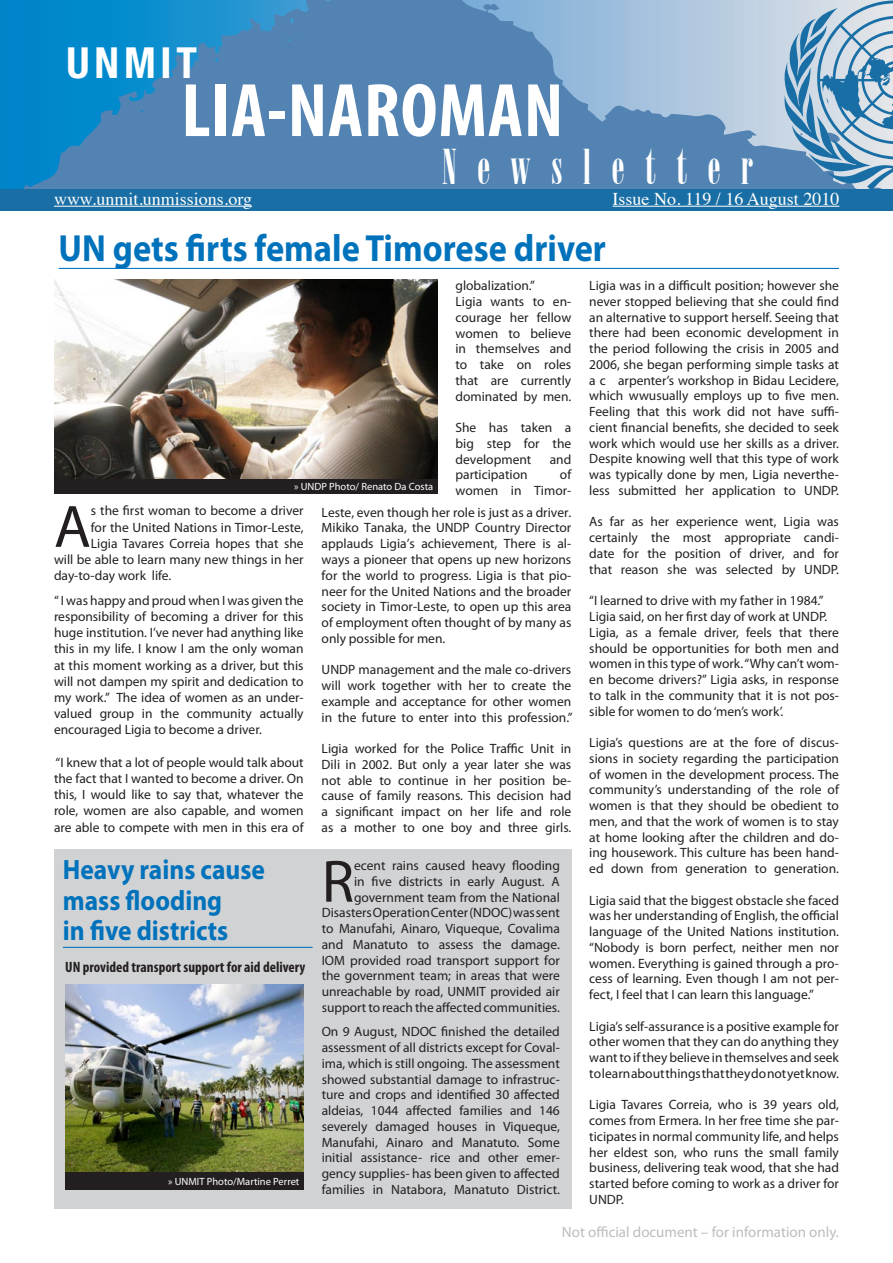
<style>
.page{position:relative;width:893px;height:1263px;background:#fff}
.page>*{position:absolute;margin:0;border:0;box-sizing:border-box;transform-origin:0 0}
.t1{font:700 condensed 76.5px "Myriad Pro";letter-spacing:.01em;color:#fff}
.t2{font:60.3px "Myriad Pro";color:#231f20}
.t3{font:48px "Onyx";letter-spacing:.43em;color:#fff}
.t4{font:700 condensed 42.9px "Helvetica Neue LT Std";letter-spacing:.115em;color:#fff}
.t5{font:700 37.95px "Myriad Pro";color:#0072bc;scale:.91 1}
.t6{font:700 28.05px/30.6px "Myriad Pro";color:#0072bc;scale:.91 1}
.t7{font:18px "Times";color:#fff}
.t8{font:700 condensed 15px "Myriad Pro";color:#231f20}
.t9{font:15px "Myriad Pro";color:#bcbdc0}
.t10{font:13.5px/15.8px "Myriad Pro";color:#231f20;text-align:justify}
.t11{font:10.5px "Myriad Pro";color:#fff}
</style>
<div class="page">
<svg style="left:0;top:0;width:784px;height:189px;background:#5591bf"></svg>
<div style="left:0;top:189px;width:893px;height:21px;background:#196fa5"></div>
<hr style="left:54px;top:206px;width:198px;height:1px;background:#fff">
<hr style="left:612px;top:206px;width:227px;height:1px;background:#fff">
<svg style="left:784px;top:0;width:109px;height:189px;background:#8ab0cb"></svg>
<hr style="left:59px;top:268px;width:780px;height:1px;background:#0072bc">
<img style="left:54px;top:280px;width:383px;height:199px">
<div style="left:54px;top:479px;width:384px;height:14px;background:#231f20"></div>
<div style="left:54px;top:849px;width:517px;height:360px;background:#d1d2d4"></div>
<img style="left:65px;top:984px;width:239px;height:188px">
<hr style="left:63px;top:947px;width:250px;height:1px;background:#0072bc">
<div style="left:65px;top:1172px;width:239px;height:17px;background:#231f20"></div>
<h3 class="t4" style="left:67px;top:37px;width:132px">UNMIT</h3>
<h1 class="t1" style="left:181px;top:63px;width:383px">LIA-NAROMAN</h1>
<h3 class="t3" style="left:442px;top:139px;width:312px">Newsletter</h3>
<h3 class="t7" style="left:54px;top:182px;width:200px">www.unmit.unmissions.org</h3>
<h3 class="t7" style="left:612px;top:182px;width:228px">Issue No. 119 / 16 August 2010</h3>
<h3 class="t5" style="left:59px;top:224px;width:603px">UN gets firts female Timorese driver</h3>
<p class="t11" style="left:294px;top:480px;width:141px">» UNDP Photo/ Renato Da Costa</p>
<p class="t10" style="left:455px;top:278px;width:117px;text-align:left">globalization.”<br>Ligia wants to en&shy;courage her fellow women to believe in themselves and to take on roles that are currently dominated by men.</p>
<p class="t10" style="left:455px;top:420px;width:117px">She has taken a big step for the development</p>
<p class="t10" style="left:550px;top:451px;width:23px">and</p>
<p class="t10" style="left:455px;top:467px;width:117px;text-align:right">of<br>women in Timor-</p>
<p class="t10" style="left:455px;top:467px;width:74px">participation</p>
<h2 class="t2" style="left:54px;top:489px;width:38px">A</h2>
<p class="t10" style="left:91px;top:503px;width:214px">s the first woman to become a driver</p>
<p class="t10" style="left:91px;top:519px;width:214px">for the United Nations in Timor-Leste,</p>
<p class="t10" style="left:91px;top:535px;width:214px">Ligia Tavares Correia hopes that she</p>
<p class="t10" style="left:54px;top:551px;width:251px">will be able to learn many new things in her</p>
<p class="t10" style="left:54px;top:567px;width:119px">day-to-day work life.</p>
<p class="t10" style="left:54px;top:592px;width:251px;line-height:16.2px">“ I was happy and proud when I was given the responsibility of becoming a driver for this huge institution. I’ve never had anything like this in my life. I know I am the only woman at this moment working as a driver, but this will not dampen my spirit and dedication to my work.” The idea of women as an under&shy;valued group in the community actually encouraged Ligia to become a driver.</p>
<p class="t10" style="left:54px;top:754px;width:251px;line-height:16.2px">“I knew that a lot of people would talk about the fact that I wanted to become a driver. On this, I would like to say that, whatever the role, women are also capable, and women are able to compete with men in this era of</p>
<p class="t10" style="left:322px;top:504px;width:251px">Leste, even though her role is just as a driver.<br>Mikiko Tanaka, the UNDP Country Director applauds Ligia’s achievement, There is al&shy;ways a pioneer that opens up new horizons for the world to progress. Ligia is that pio&shy;neer for the United Nations and the broader society in Timor-Leste, to open up this area of employment often thought of by many as only possible for men.</p>
<p class="t10" style="left:322px;top:662px;width:252px">UNDP management and the male co-drivers will work together with her to create the example and acceptance for other women in the future to enter into this profession.”</p>
<p class="t10" style="left:322px;top:740px;width:251px">Ligia worked for the Police Traffic Unit in Dili in 2002. But only a year later she was not able to continue in her position be&shy;cause of family reasons. This decision had a significant impact on her life and role as a mother to one boy and three girls.</p>
<h3 class="t6" style="left:63px;top:853px;width:224px">Heavy rains cause mass flooding<br>in five districts</h3>
<h2 class="t2" style="left:322px;top:844px;width:34px">R</h2>
<p class="t10" style="left:322px;top:857px;width:240px;text-align:right">ecent rains caused heavy flooding<br>in five districts in early August. A government team from the National Disasters Operation Center (NDOC) was sent to Manufahi, Ainaro, Viqueque, Covalima and Manatuto to assess the damage.<br>IOM provided road transport support for the government team; in areas that were unreachable by road, UNMIT provided air support to reach the affected communities.</p>
<p class="t10" style="left:322px;top:1024px;width:240px">On 9 August, NDOC finished the detailed assessment of all districts except for Coval&shy;ima, which is still ongoing. The assessment showed substantial damage to infrastruc&shy;ture and crops and identified 30 affected aldeias, 1044 affected families and 146 severely damaged houses in Viqueque, Manufahi, Ainaro and Manatuto. Some initial assistance- rice and other emer&shy;gency supplies- has been given to affected families in Natabora, Manatuto District.</p>
<p class="t8" style="left:65px;top:957px;width:242px">UN provided transport support for aid delivery</p>
<p class="t11" style="left:168px;top:1175px;width:133px">» UNMIT Photo/Martine Perret</p>
<p class="t11" style="left:168px;top:1176px;width:133px">» UNMIT Photo/Martine Perret</p>
<p class="t10" style="left:589px;top:277px;width:251px">Ligia was in a difficult position; however she never stopped believing that she could find an alternative to support herself. Seeing that there had been economic development in the period following the crisis in 2005 and 2006, she began performing simple tasks at a c arpenter’s workshop in Bidau Lecidere, which wwusually employs up to five men.<br>Feeling that this work did not have suffi&shy;cient financial benefits, she decided to seek work which would use her skills as a driver.<br>Despite knowing well that this type of work was typically done by men, Ligia neverthe&shy;less submitted her application to UNDP.</p>
<p class="t10" style="left:589px;top:514px;width:251px">As far as her experience went, Ligia was certainly the most appropriate candi&shy;date for the position of driver, and for that reason she was selected by UNDP.</p>
<p class="t10" style="left:589px;top:593px;width:251px;text-align:left">“I learned to drive with my father in 1984.” Ligia said, on her first day of work at UNDP.<br>Ligia, as a female driver, feels that there should be opportunities for both men and women in this type of work. “Why can’t wom&shy;en become drivers?” Ligia asks, in response to talk in the community that it is not pos&shy;sible for women to do ‘men’s work’.</p>
<p class="t10" style="left:589px;top:734px;width:251px">Ligia’s questions are at the fore of discus&shy;sions in society regarding the participation of women in the development process. The community’s understanding of the role of women is that they should be obedient to men, and that the work of women is to stay at home looking after the children and do&shy;ing housework. This culture has been hand&shy;ed down from generation to generation.</p>
<p class="t10" style="left:589px;top:892px;width:251px">Ligia said that the biggest obstacle she faced was her understanding of English, the official language of the United Nations institution. “Nobody is born perfect, neither men nor women. Everything is gained through a pro&shy;cess of learning. Even though I am not per&shy;fect, I feel that I can learn this language.”</p>
<p class="t10" style="left:589px;top:1018px;width:251px">Ligia’s self-assurance is a positive example for other women that they can do anything they want to if they believe in themselves and seek to learn about things that they do not yet know.</p>
<p class="t10" style="left:589px;top:1097px;width:251px">Ligia Tavares Correia, who is 39 years old, comes from Ermera. In her free time she par&shy;ticipates in normal community life, and helps her eldest son, who runs the small family business, delivering teak wood, that she had started before coming to work as a driver for UNDP.</p>
<p class="t9" style="left:562px;top:1222px;width:278px">Not official document – for information only.</p>
</div>
